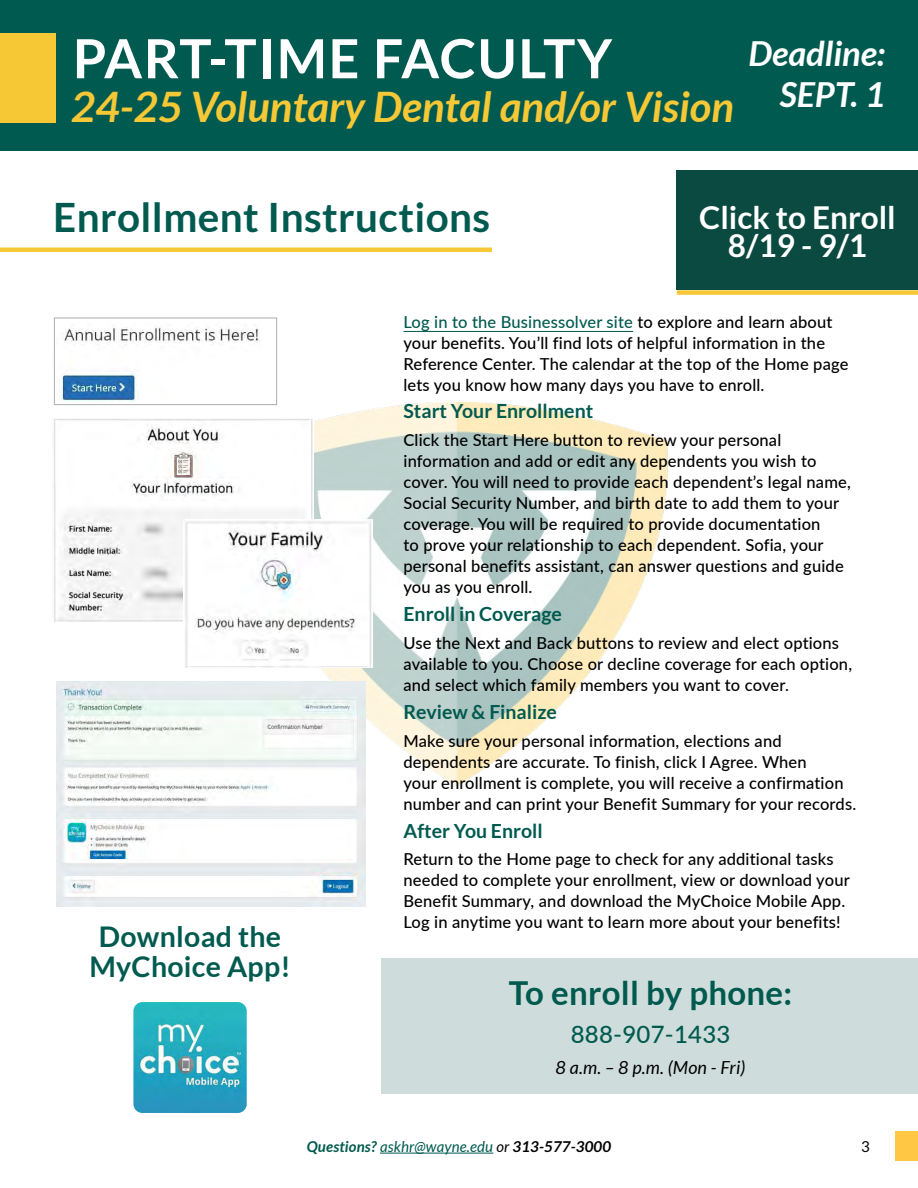
<style>
.page{position:relative;width:918px;height:1188px;background:#fff}
.page>*{position:absolute;margin:0;border:0;box-sizing:border-box;transform-origin:0 0}
.t1{font:700 54px "Lato";letter-spacing:.03em;color:#fff}
.t2{font:italic 700 42px "Lato";color:#f6c836}
.t3{font:700 40.5px "Lato";letter-spacing:.01em;color:#005a4f}
.t4{font:italic 700 34.5px/41.4px "Lato";color:#fff;text-align:right}
.t5{font:700 33px "Lato";letter-spacing:.01em;color:#005a4f}
.t6{font:700 31.5px/28.5px "Lato";color:#fff;text-align:center}
.t7{font:700 28.5px/30px "Lato";letter-spacing:.01em;color:#005a4f;text-align:center}
.t8{font:500 24px "Lato";letter-spacing:.01em;color:#005a4f}
.t9{font:700 19.5px "Lato";color:#005a4f}
.t10{font:italic 18px "Lato";letter-spacing:.01em;color:#000}
.t11{font:500 16.5px/21px "Lato";letter-spacing:.01em;color:#000}
.t12{font:italic 15px "Lato";letter-spacing:.01em;color:#005a4f}
.t13{font:15px "Lato";color:#000}
.s1{color:#005a4f}
.s2{font-weight:700}
.s3{color:#000}
.s4{font-weight:700;color:#000}
</style>
<div class="page">
<img style="left:229px;top:403px;width:439px;height:382px">
<div style="left:896px;top:1131px;width:22px;height:30px;background:#ffc744"></div>
<hr style="left:380px;top:1153px;width:113px;height:1px;background:#005a4f">
<div style="left:0;top:0;width:918px;height:151px;background:#005a4f"></div>
<div style="left:0;top:33px;width:56px;height:89px;background:#f6c836"></div>
<hr style="left:404px;top:331px;width:229px;height:1px;background:#005a4f">
<div style="left:382px;top:958px;width:536px;height:136px;background:#cedddb"></div>
<img style="left:54px;top:418px;width:259px;height:203px">
<img style="left:183px;top:520px;width:190px;height:148px">
<img style="left:56px;top:681px;width:310px;height:225px">
<img style="left:133px;top:1002px;width:114px;height:111px">
<img style="left:59px;top:325px;width:201px;height:77px">
<div style="left:54px;top:318px;width:223px;height:87px;border:1px solid #adadae"></div>
<div style="left:677px;top:170px;width:241px;height:120px;background:#0b4a40"></div>
<div style="left:677px;top:290px;width:241px;height:5px;background:#f6c836"></div>
<hr style="left:0;top:248px;width:492px;height:4px;background:#f6c836">
<h1 class="t1" style="left:73px;top:28px;width:541px">PART-TIME FACULTY</h1>
<h3 class="t4" style="left:748px;top:33px;width:138px">Deadline:<br>SEPT. 1</h3>
<h2 class="t2" style="left:71px;top:83px;width:664px">24-25 Voluntary Dental and/or Vision</h2>
<h3 class="t3" style="left:53px;top:194px;width:439px">Enrollment Instructions</h3>
<h3 class="t6" style="left:699px;top:203px;width:198px">Click to Enroll<br>8/19 - 9/1</h3>
<h3 class="t7" style="left:89px;top:921px;width:203px">Download the<br>MyChoice App!</h3>
<p class="t11" style="left:404px;top:310px;width:446px"><span class="s1">Log in to the Businessolver site</span> to explore and learn about your benefits. You’ll find lots of helpful information in the Reference Center. The calendar at the top of the Home page lets you know how many days you have to enroll.</p>
<p class="t9" style="left:404px;top:400px;width:191px">Start Your Enrollment</p>
<p class="t11" style="left:404px;top:429px;width:449px">Click the Start Here button to review your personal information and add or edit any dependents you wish to cover. You will need to provide each dependent’s legal name, Social Security Number, and birth date to add them to your coverage. You will be required to provide documentation<br>to prove your relationship to each dependent. Sofia, your personal benefits assistant, can answer questions and guide you as you enroll.</p>
<p class="t9" style="left:404px;top:603px;width:160px">Enroll in Coverage</p>
<p class="t11" style="left:404px;top:632px;width:450px">Use the Next and Back buttons to review and elect options available to you. Choose or decline coverage for each option, and select which family members you want to cover.</p>
<p class="t9" style="left:404px;top:701px;width:155px">Review &amp; Finalize</p>
<p class="t11" style="left:404px;top:730px;width:454px">Make sure your personal information, elections and dependents are accurate. To finish, click I Agree. When<br>your enrollment is complete, you will receive a confirmation number and can print your Benefit Summary for your records.</p>
<p class="t9" style="left:404px;top:819px;width:141px">After You Enroll</p>
<p class="t11" style="left:404px;top:848px;width:448px">Return to the Home page to check for any additional tasks needed to complete your enrollment, view or download your Benefit Summary, and download the MyChoice Mobile App.<br>Log in anytime you want to learn more about your benefits!</p>
<h3 class="t5" style="left:509px;top:974px;width:285px">To enroll by phone:</h3>
<h3 class="t8" style="left:571px;top:1017px;width:161px">888-907-1433</h3>
<p class="t10" style="left:556px;top:1058px;width:191px">8 a.m. – 8 p.m. (Mon - Fri)</p>
<p class="t12" style="left:307px;top:1138px;width:306px"><span class="s2">Questions?</span> askhr@wayne.edu <span class="s3">or</span> <span class="s4">313-577-3000</span></p>
<p class="t13" style="left:861px;top:1138px;width:10px">3</p>
</div>
